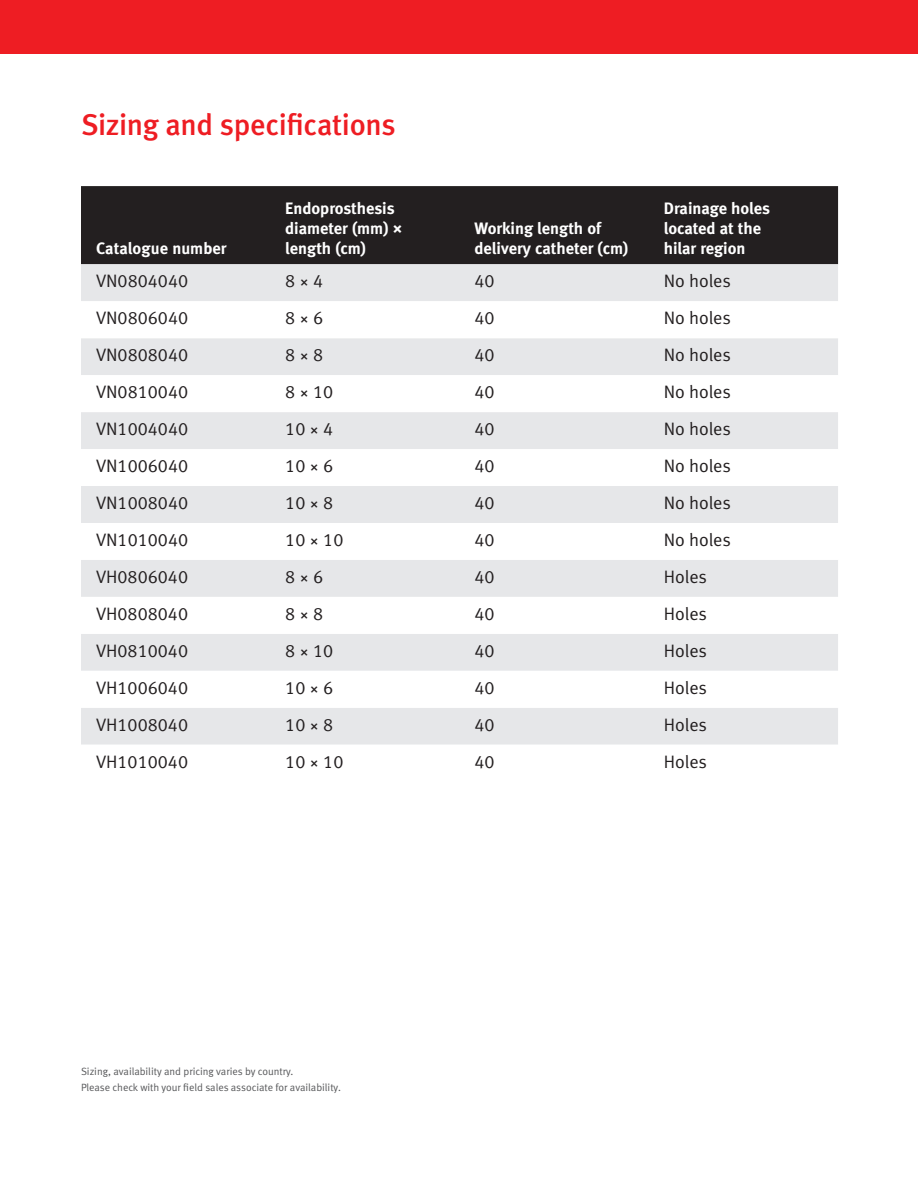
<style>
.page{position:relative;width:918px;height:1188px;background:#fff}
.page>*{position:absolute;margin:0;border:0;box-sizing:border-box;transform-origin:0 0}
.t1{font:30px "Meta Medium LF";letter-spacing:-.015em;color:#ee1d23}
.t2{font:18px "Meta Normal LF";color:#231f20}
.t3{font:16.5px/19.8px "Meta Bold LF";color:#fff}
.t4{font:10.5px/16.5px "Meta Normal LF";color:#57585a}
</style>
<div class="page">
<div style="left:0;top:0;width:918px;height:54px;background:#ee1d23"></div>
<div style="left:81px;top:186px;width:757px;height:78px;background:#231f20"></div>
<div style="left:81px;top:264px;width:757px;height:37px;background:#e6e7e9"></div>
<svg style="left:81px;top:338px;width:757px;height:407px;fill:#e6e7e9"></svg>
<p class="t1" style="left:81px;top:107px;width:316px">Sizing and specifications</p>
<p class="t3" style="left:96px;top:238px;width:132px">Catalogue number</p>
<p class="t3" style="left:285px;top:198px;width:119px">Endoprosthesis diameter (mm) × length (cm)</p>
<p class="t3" style="left:475px;top:218px;width:155px">Working length of delivery catheter (cm)</p>
<p class="t3" style="left:664px;top:198px;width:108px">Drainage holes located at the hilar region</p>
<p class="t2" style="left:96px;top:271px;width:94px">VN0804040</p>
<p class="t2" style="left:285px;top:271px;width:40px">8 × 4</p>
<p class="t2" style="left:475px;top:271px;width:22px">40</p>
<p class="t2" style="left:664px;top:271px;width:69px">No holes</p>
<p class="t2" style="left:96px;top:308px;width:94px">VN0806040</p>
<p class="t2" style="left:285px;top:308px;width:40px">8 × 6</p>
<p class="t2" style="left:475px;top:308px;width:22px">40</p>
<p class="t2" style="left:664px;top:308px;width:69px">No holes</p>
<p class="t2" style="left:96px;top:344px;width:94px">VN0808040</p>
<p class="t2" style="left:285px;top:344px;width:40px">8 × 8</p>
<p class="t2" style="left:475px;top:344px;width:22px">40</p>
<p class="t2" style="left:664px;top:344px;width:69px">No holes</p>
<p class="t2" style="left:96px;top:381px;width:94px">VN0810040</p>
<p class="t2" style="left:285px;top:381px;width:50px">8 × 10</p>
<p class="t2" style="left:475px;top:381px;width:22px">40</p>
<p class="t2" style="left:664px;top:381px;width:69px">No holes</p>
<p class="t2" style="left:96px;top:418px;width:94px">VN1004040</p>
<p class="t2" style="left:285px;top:418px;width:50px">10 × 4</p>
<p class="t2" style="left:475px;top:418px;width:22px">40</p>
<p class="t2" style="left:664px;top:418px;width:69px">No holes</p>
<p class="t2" style="left:96px;top:455px;width:94px">VN1006040</p>
<p class="t2" style="left:285px;top:455px;width:50px">10 × 6</p>
<p class="t2" style="left:475px;top:455px;width:22px">40</p>
<p class="t2" style="left:664px;top:455px;width:69px">No holes</p>
<p class="t2" style="left:96px;top:492px;width:94px">VN1008040</p>
<p class="t2" style="left:285px;top:492px;width:50px">10 × 8</p>
<p class="t2" style="left:475px;top:492px;width:22px">40</p>
<p class="t2" style="left:664px;top:492px;width:69px">No holes</p>
<p class="t2" style="left:96px;top:529px;width:94px">VN1010040</p>
<p class="t2" style="left:285px;top:529px;width:60px">10 × 10</p>
<p class="t2" style="left:475px;top:529px;width:22px">40</p>
<p class="t2" style="left:664px;top:529px;width:69px">No holes</p>
<p class="t2" style="left:96px;top:566px;width:94px">VH0806040</p>
<p class="t2" style="left:285px;top:566px;width:40px">8 × 6</p>
<p class="t2" style="left:475px;top:566px;width:22px">40</p>
<p class="t2" style="left:664px;top:566px;width:45px">Holes</p>
<p class="t2" style="left:96px;top:603px;width:94px">VH0808040</p>
<p class="t2" style="left:285px;top:603px;width:40px">8 × 8</p>
<p class="t2" style="left:475px;top:603px;width:22px">40</p>
<p class="t2" style="left:664px;top:603px;width:45px">Holes</p>
<p class="t2" style="left:96px;top:640px;width:94px">VH0810040</p>
<p class="t2" style="left:285px;top:640px;width:50px">8 × 10</p>
<p class="t2" style="left:475px;top:640px;width:22px">40</p>
<p class="t2" style="left:664px;top:640px;width:45px">Holes</p>
<p class="t2" style="left:96px;top:677px;width:94px">VH1006040</p>
<p class="t2" style="left:285px;top:677px;width:50px">10 × 6</p>
<p class="t2" style="left:475px;top:677px;width:22px">40</p>
<p class="t2" style="left:664px;top:677px;width:45px">Holes</p>
<p class="t2" style="left:96px;top:714px;width:94px">VH1008040</p>
<p class="t2" style="left:285px;top:714px;width:50px">10 × 8</p>
<p class="t2" style="left:475px;top:714px;width:22px">40</p>
<p class="t2" style="left:664px;top:714px;width:45px">Holes</p>
<p class="t2" style="left:96px;top:751px;width:94px">VH1010040</p>
<p class="t2" style="left:285px;top:751px;width:60px">10 × 10</p>
<p class="t2" style="left:475px;top:751px;width:22px">40</p>
<p class="t2" style="left:664px;top:751px;width:45px">Holes</p>
<p class="t4" style="left:81px;top:1063px;width:261px">Sizing, availability and pricing varies by country.<br>Please check with your field sales associate for availability.</p>
</div>
